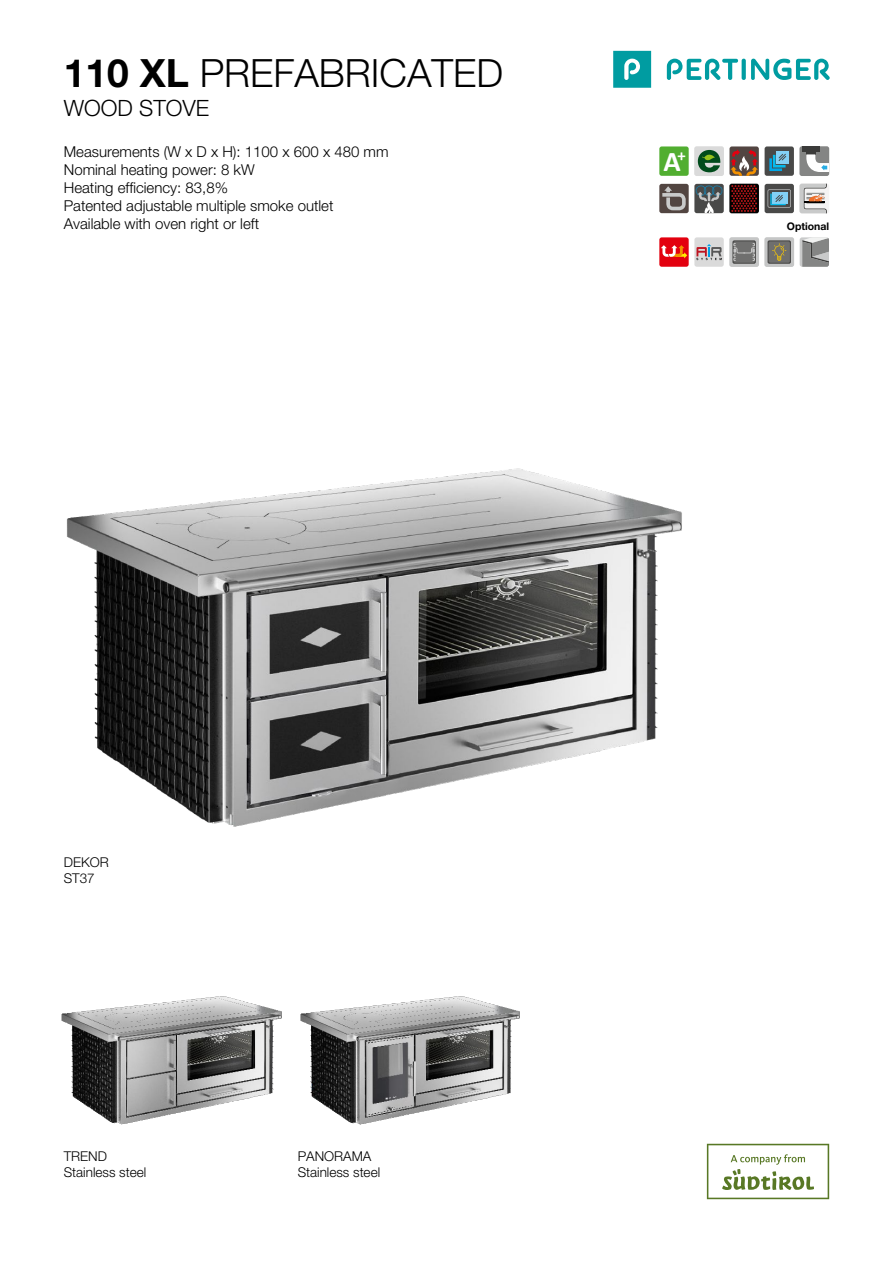
<style>
.page{position:relative;width:893px;height:1263px;background:#fff}
.page>*{position:absolute;margin:0;border:0;box-sizing:border-box;transform-origin:0 0}
.t1{font:300 39px "Helvetica Neue LT Std";color:#000}
.t2{font:700 28.65px "Calibri";color:#fff}
.t3{font:300 22.5px "Helvetica Neue LT Std";color:#000}
.t4{font:300 15px/18px "Helvetica Neue LT Std";color:#000}
.t5{font:300 13.5px/16.2px "Helvetica Neue LT Std";color:#000}
.t6{font:700 10.5px "Helvetica Neue LT Std";color:#000}
.s1{font-weight:700}
</style>
<div class="page">
<div style="left:613px;top:51px;width:38px;height:37px;background:#009ca1"></div>
<svg style="left:624px;top:59px;width:16px;height:21px"></svg>
<svg style="left:667px;top:59px;width:163px;height:21px"></svg>
<div style="left:659px;top:146px;width:30px;height:30px;background:#51ae30;border-radius:2px"></div>
<div style="left:694px;top:146px;width:30px;height:30px;background:#dadada;border-radius:2px"></div>
<svg style="left:698px;top:150px;width:23px;height:22px"></svg>
<div style="left:729px;top:146px;width:30px;height:30px;background:#524541;border-radius:2px"></div>
<svg style="left:730px;top:149px;width:28px;height:27px"></svg>
<div style="left:765px;top:146px;width:29px;height:30px;background:#494948;border-radius:2px"></div>
<div style="left:776px;top:151px;width:13px;height:13px;background:#82d0f5"></div>
<svg style="left:769px;top:153px;width:18px;height:18px"></svg>
<div style="left:799px;top:146px;width:30px;height:30px;background:#848584;border-radius:2px"></div>
<div style="left:802px;top:146px;width:18px;height:5px;background:#3b3b3a"></div>
<svg style="left:806px;top:151px;width:23px;height:21px"></svg>
<div style="left:659px;top:184px;width:30px;height:29px;background:#524541;border-radius:2px"></div>
<svg style="left:662px;top:186px;width:24px;height:24px"></svg>
<svg style="left:694px;top:184px;width:30px;height:29px"></svg>
<div style="left:696px;top:186px;width:10px;height:10px;border:1px dashed #009ee3;border-radius:50%"></div>
<div style="left:704px;top:186px;width:10px;height:10px;border:1px dashed #009ee3;border-radius:50%"></div>
<div style="left:712px;top:186px;width:10px;height:10px;border:1px dashed #009ee3;border-radius:50%"></div>
<svg style="left:698px;top:192px;width:23px;height:21px"></svg>
<svg style="left:729px;top:184px;width:30px;height:29px"></svg>
<div style="left:765px;top:184px;width:29px;height:29px;background:#494948;border-radius:2px"></div>
<svg style="left:767px;top:189px;width:24px;height:19px"></svg>
<div style="left:799px;top:184px;width:30px;height:29px;background:#f4f3f3;border-radius:2px"></div>
<svg style="left:799px;top:184px;width:28px;height:29px"></svg>
<div style="left:659px;top:237px;width:30px;height:30px;background:#e3000f;border-radius:2px"></div>
<svg style="left:661px;top:245px;width:26px;height:13px"></svg>
<div style="left:694px;top:237px;width:30px;height:30px;background:#dadada;border-radius:2px"></div>
<svg style="left:696px;top:244px;width:26px;height:16px"></svg>
<div style="left:729px;top:237px;width:30px;height:30px;background:#c5c6c6;border-radius:2px"></div>
<div style="left:732px;top:240px;width:24px;height:24px;background:#494948;border-radius:2px"></div>
<div style="left:733px;top:241px;width:22px;height:22px;background:#6f6f6e;border-radius:2px"></div>
<svg style="left:733px;top:243px;width:22px;height:18px"></svg>
<div style="left:764px;top:237px;width:30px;height:30px;background:#c5c6c6;border-radius:2px"></div>
<svg style="left:767px;top:240px;width:24px;height:24px"></svg>
<div style="left:769px;top:241px;width:21px;height:22px;background:#6f6f6e;border-radius:2px"></div>
<svg style="left:772px;top:243px;width:14px;height:18px"></svg>
<div style="left:800px;top:237px;width:29px;height:30px;background:#c9caca;border-radius:2px"></div>
<svg style="left:802px;top:237px;width:27px;height:30px"></svg>
<img style="left:66px;top:468px;width:616px;height:359px">
<img style="left:300px;top:996px;width:220px;height:129px">
<img style="left:61px;top:996px;width:221px;height:129px">
<div style="left:705px;top:1142px;width:126px;height:59px;background:linear-gradient(to bottom,#dde4d3,#dde4d3)"></div>
<svg style="left:707px;top:1144px;width:122px;height:55px"></svg>
<h1 class="t1" style="left:64px;top:50px;width:441px"><span class="s1">110 XL</span> PREFABRICATED</h1>
<h3 class="t3" style="left:64px;top:94px;width:147px">WOOD STOVE</h3>
<p class="t4" style="left:64px;top:142px;width:326px">Measurements (W x D x H): 1100 x 600 x 480 mm Nominal heating power: 8 kW<br>Heating efficiency: 83,8%<br>Patented adjustable multiple smoke outlet Available with oven right or left</p>
<h2 class="t2" style="left:663px;top:143px;width:24px">A<sup>+</sup></h2>
<p class="t6" style="left:787px;top:219px;width:44px">Optional</p>
<p class="t5" style="left:64px;top:854px;width:47px">DEKOR<br>ST37</p>
<p class="t5" style="left:64px;top:1147px;width:84px">TREND<br>Stainless steel</p>
<p class="t5" style="left:298px;top:1147px;width:84px">PANORAMA<br>Stainless steel</p>
</div>
